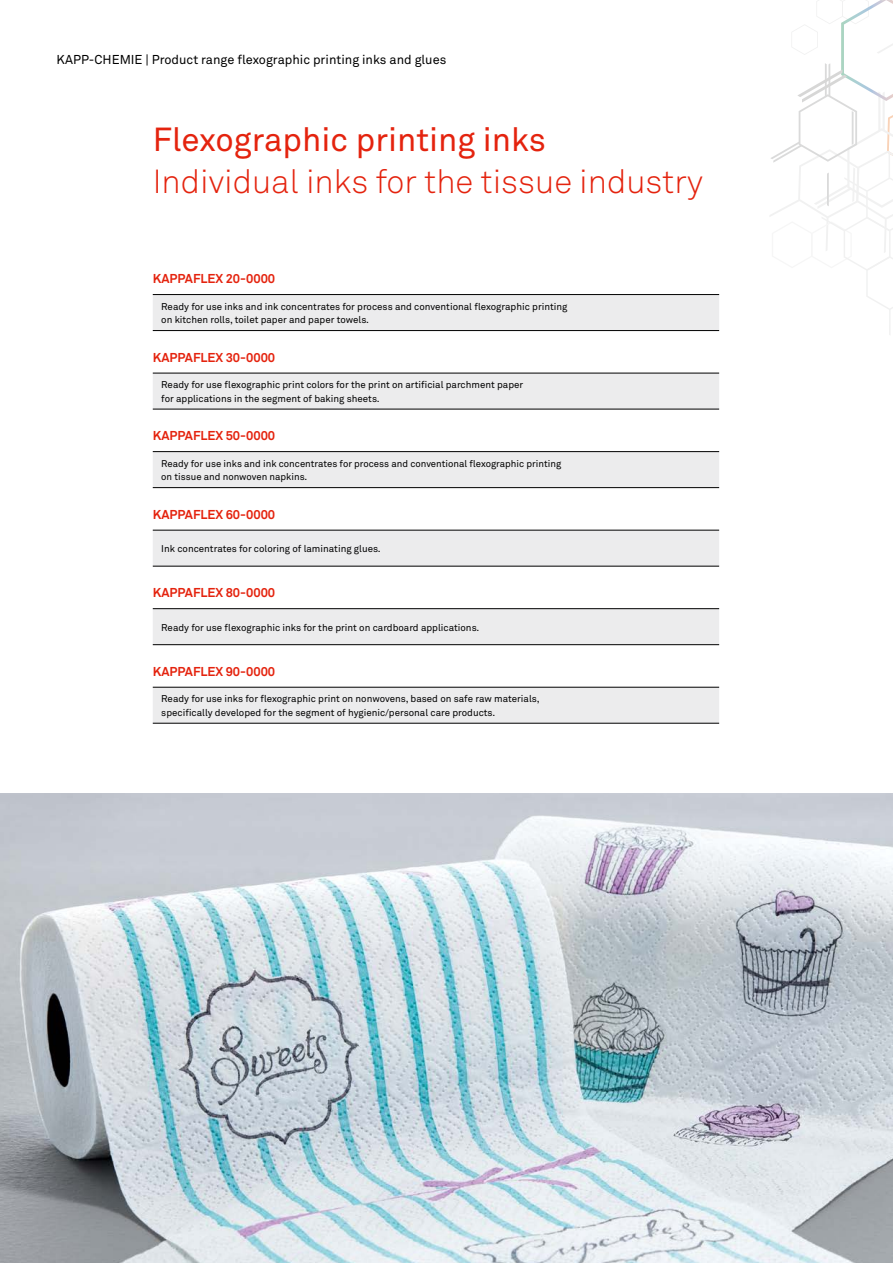
<style>
.page{position:relative;width:893px;height:1263px;background:#fff}
.page>*{position:absolute;margin:0;border:0;box-sizing:border-box;transform-origin:0 0}
.t1{font:300 33px "Akkurat Std";color:#e4230e}
.t2{font:33px "Akkurat Std";color:#e4230e}
.t3{font:700 12.75px "Akkurat Std";color:#e4230e}
.t4{font:12.75px "Akkurat Std";color:#000}
.t5{font:9.75px/13.5px "Akkurat Std";color:#000}
.t6{font:9.6px/13.5px "Akkurat Std";color:#000}
</style>
<div class="page">
<svg style="left:770px;top:0;width:123px;height:335px"></svg>
<svg style="left:153px;top:295px;width:566px;height:428px;fill:#ececed"></svg>
<hr style="left:153px;top:608px;width:566px;height:1px;background:#000">
<hr style="left:153px;top:687px;width:566px;height:1px;background:#000">
<hr style="left:153px;top:723px;width:566px;height:1px;background:#000">
<hr style="left:153px;top:294px;width:566px;height:1px;background:#000">
<hr style="left:153px;top:330px;width:566px;height:1px;background:#000">
<hr style="left:153px;top:373px;width:566px;height:1px;background:#000">
<hr style="left:153px;top:409px;width:566px;height:1px;background:#000">
<hr style="left:153px;top:451px;width:566px;height:1px;background:#000">
<hr style="left:153px;top:487px;width:566px;height:1px;background:#000">
<hr style="left:153px;top:530px;width:566px;height:1px;background:#000">
<hr style="left:153px;top:566px;width:566px;height:1px;background:#000">
<hr style="left:153px;top:644px;width:566px;height:1px;background:#000">
<img style="left:0;top:793px;width:893px;height:470px">
<h2 class="t4" style="left:57px;top:52px;width:391px">KAPP-CHEMIE | Product range flexographic printing inks and glues</h2>
<h1 class="t2" style="left:153px;top:120px;width:395px">Flexographic printing inks</h1>
<h1 class="t1" style="left:153px;top:162px;width:552px">Individual inks for the tissue industry</h1>
<h2 class="t3" style="left:153px;top:271px;width:124px">KAPPAFLEX 20-0000</h2>
<p class="t5" style="left:161px;top:299px;width:408px">Ready for use inks and ink concentrates for process and conventional flexographic printing on kitchen rolls, toilet paper and paper towels.</p>
<h2 class="t3" style="left:153px;top:349px;width:124px">KAPPAFLEX 30-0000</h2>
<p class="t5" style="left:161px;top:378px;width:363px">Ready for use flexographic print colors for the print on artificial parchment paper for applications in the segment of baking sheets.</p>
<h2 class="t3" style="left:153px;top:428px;width:124px">KAPPAFLEX 50-0000</h2>
<p class="t6" style="left:161px;top:457px;width:401px">Ready for use inks and ink concentrates for process and conventional flexographic printing on tissue and nonwoven napkins.</p>
<h2 class="t3" style="left:153px;top:506px;width:124px">KAPPAFLEX 60-0000</h2>
<p class="t5" style="left:161px;top:542px;width:221px">Ink concentrates for coloring of laminating glues.</p>
<h2 class="t3" style="left:153px;top:585px;width:124px">KAPPAFLEX 80-0000</h2>
<p class="t5" style="left:161px;top:620px;width:320px">Ready for use flexographic inks for the print on cardboard applications.</p>
<h2 class="t3" style="left:153px;top:664px;width:124px">KAPPAFLEX 90-0000</h2>
<p class="t5" style="left:161px;top:692px;width:380px">Ready for use inks for flexographic print on nonwovens, based on safe raw materials, specifically developed for the segment of hygienic/personal care products.</p>
</div>
